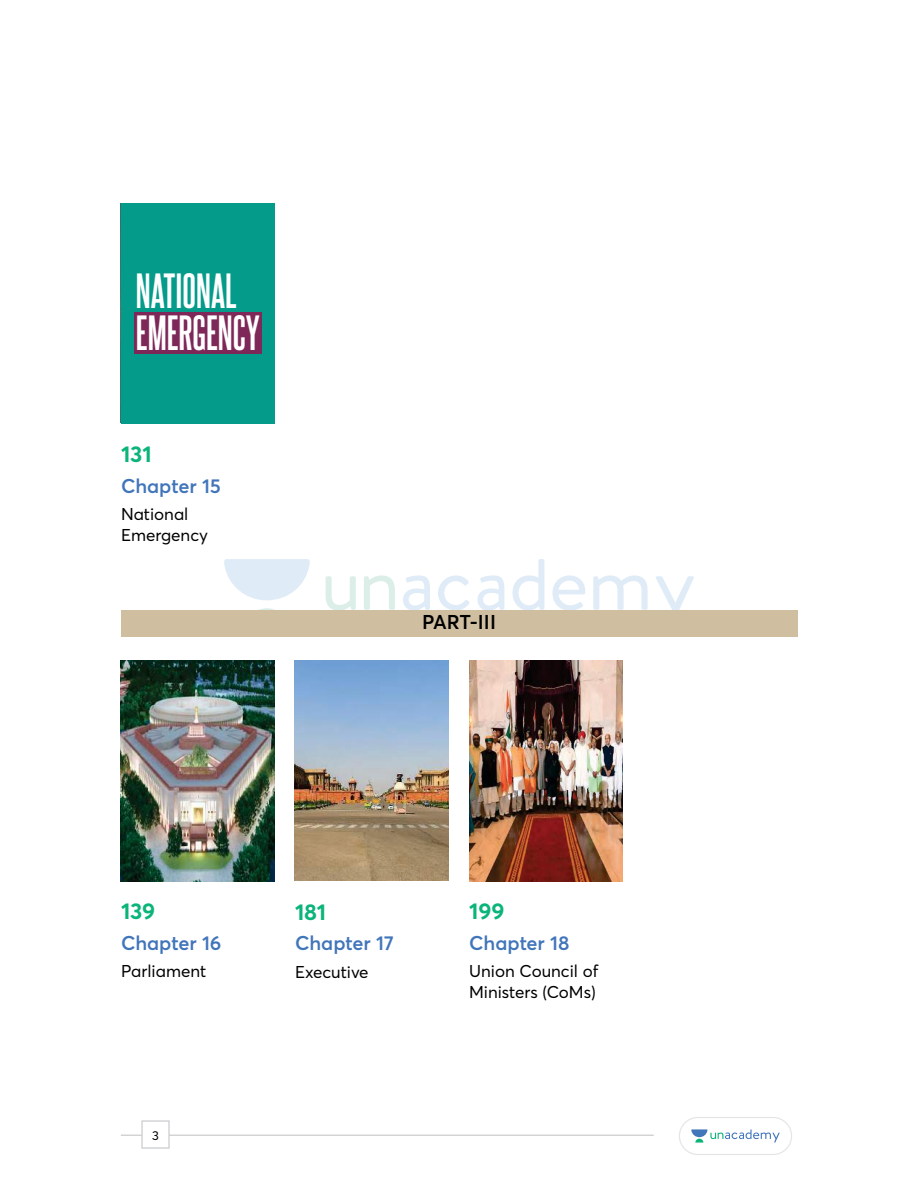
<style>
.page{position:relative;width:918px;height:1188px;background:#fff}
.page>*{position:absolute;margin:0;border:0;box-sizing:border-box;transform-origin:0 0}
.t1{font:700 42px/42px "Steelfish Rg";color:#fff}
.t2{font:700 22.65px "Averta Std";color:#0bb479}
.t3{font:600 19.8px "Averta Std";color:#4175ba}
.t4{font:600 19.8px "Averta Std";color:#000}
.t5{font:16.95px/20.2px "Averta Std";color:#000}
.t6{font:12.75px "Averta Std";color:#000}
</style>
<div class="page">
<hr style="left:121px;top:1135px;width:533px;height:1px;background:#d0d1d3">
<div style="left:142px;top:1121px;width:27px;height:27px;background:#fff"></div>
<div style="left:141px;top:1120px;width:29px;height:29px;border:1px solid #d0d1d3"></div>
<div style="left:679px;top:1117px;width:113px;height:38px;border:1px solid #e5e5e4;border-radius:18px"></div>
<svg style="left:691px;top:1129px;width:89px;height:14px"></svg>
<svg style="left:326px;top:576px;width:30px;height:34px"></svg>
<svg style="left:403px;top:575px;width:27px;height:35px"></svg>
<svg style="left:438px;top:575px;width:31px;height:35px"></svg>
<svg style="left:477px;top:575px;width:27px;height:35px"></svg>
<svg style="left:512px;top:559px;width:32px;height:51px"></svg>
<svg style="left:552px;top:575px;width:33px;height:35px"></svg>
<svg style="left:593px;top:575px;width:55px;height:35px"></svg>
<svg style="left:656px;top:576px;width:38px;height:34px"></svg>
<svg style="left:364px;top:575px;width:31px;height:35px"></svg>
<svg style="left:224px;top:559px;width:86px;height:41px"></svg>
<svg style="left:259px;top:608px;width:16px;height:2px"></svg>
<img style="left:469px;top:660px;width:154px;height:222px">
<img style="left:121px;top:660px;width:154px;height:222px">
<img style="left:295px;top:660px;width:154px;height:220px">
<div style="left:121px;top:610px;width:676px;height:26px;background:#d0bea1"></div>
<div style="left:121px;top:203px;width:154px;height:220px;background:#049b8b"></div>
<div style="left:134px;top:312px;width:127px;height:42px;background:#7d2859"></div>
<h1 class="t1" style="left:136px;top:271px;width:126px">NATIONAL<br>EMERGENCY</h1>
<h2 class="t2" style="left:121px;top:445px;width:32px">131</h2>
<p class="t3" style="left:121px;top:477px;width:102px">Chapter 15</p>
<p class="t5" style="left:121px;top:505px;width:89px">National<br>Emergency</p>
<p class="t4" style="left:422px;top:613px;width:75px">PART-III</p>
<h2 class="t2" style="left:121px;top:902px;width:36px">139</h2>
<p class="t3" style="left:121px;top:935px;width:102px">Chapter 16</p>
<p class="t5" style="left:121px;top:963px;width:87px">Parliament</p>
<p class="t6" style="left:152px;top:1130px;width:8px">3</p>
<h2 class="t2" style="left:295px;top:903px;width:32px">181</h2>
<p class="t3" style="left:295px;top:935px;width:100px">Chapter 17</p>
<p class="t5" style="left:295px;top:963px;width:75px">Executive</p>
<h2 class="t2" style="left:469px;top:902px;width:37px">199</h2>
<p class="t3" style="left:469px;top:935px;width:102px">Chapter 18</p>
<p class="t5" style="left:469px;top:963px;width:131px">Union Council of<br>Ministers (CoMs)</p>
</div>
